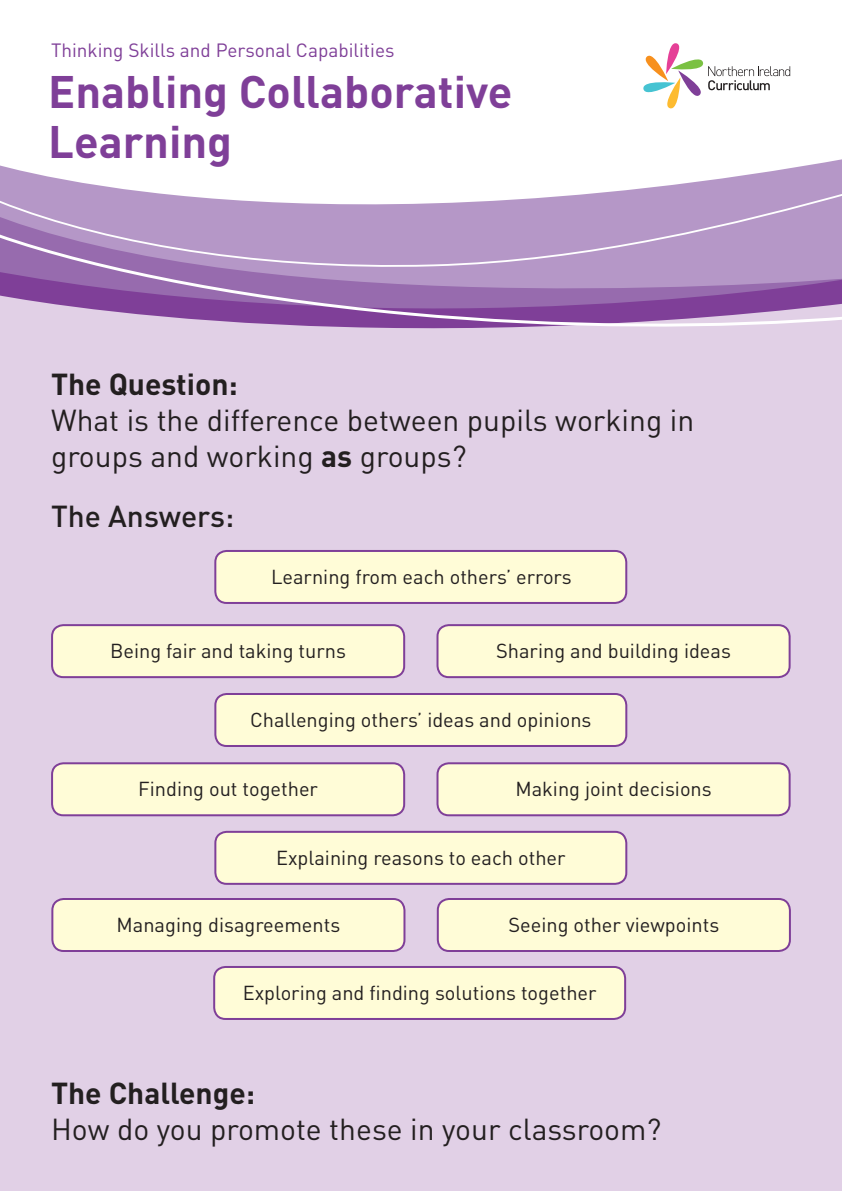
<style>
.page{position:relative;width:842px;height:1191px;background:#fff}
.page>*{position:absolute;margin:0;border:0;box-sizing:border-box;transform-origin:0 0}
.t1{font:700 45px/50px "DIN Pro";color:#7f3f98}
.t2{font:30px/36px "DIN Pro";color:#231f20}
.t3{font:700 30px "DIN Pro";color:#231f20}
.t4{font:500 30px "DIN Pro";color:#231f20}
.t5{font:20px "DIN Pro";color:#231f20}
.t6{font:19px "DIN Pro";color:#7f3f98}
.s1{font-weight:700}
</style>
<div class="page">
<div style="left:0;top:366px;width:842px;height:825px;background:#e1d0e6"></div>
<div style="left:0;top:353px;width:842px;height:13px;background:#e1d0e6"></div>
<div style="left:0;top:328px;width:842px;height:25px;background:#e1d0e6"></div>
<svg style="left:0;top:159px;width:842px;height:30px"></svg>
<svg style="left:0;top:189px;width:842px;height:36px"></svg>
<svg style="left:0;top:225px;width:842px;height:103px;background:#aa85bd"></svg>
<svg style="left:643px;top:43px;width:147px;height:65px"></svg>
<div style="left:215px;top:551px;width:411px;height:52px;background:#fffcd7;border-radius:11px"></div>
<div style="left:214px;top:550px;width:413px;height:54px;border:2px solid #7f3f98;border-radius:11px"></div>
<div style="left:52px;top:625px;width:352px;height:52px;background:#fffcd7;border-radius:11px"></div>
<div style="left:51px;top:624px;width:354px;height:54px;border:2px solid #7f3f98;border-radius:11px"></div>
<div style="left:215px;top:694px;width:411px;height:52px;background:#fffcd7;border-radius:11px"></div>
<div style="left:214px;top:693px;width:413px;height:54px;border:2px solid #7f3f98;border-radius:11px"></div>
<div style="left:52px;top:763px;width:352px;height:52px;background:#fffcd7;border-radius:11px"></div>
<div style="left:51px;top:762px;width:354px;height:54px;border:2px solid #7f3f98;border-radius:11px"></div>
<div style="left:215px;top:832px;width:411px;height:52px;background:#fffcd7;border-radius:11px"></div>
<div style="left:214px;top:831px;width:413px;height:54px;border:2px solid #7f3f98;border-radius:11px"></div>
<div style="left:52px;top:899px;width:352px;height:52px;background:#fffcd7;border-radius:11px"></div>
<div style="left:51px;top:898px;width:354px;height:54px;border:2px solid #7f3f98;border-radius:11px"></div>
<div style="left:214px;top:967px;width:411px;height:52px;background:#fffcd7;border-radius:11px"></div>
<div style="left:213px;top:966px;width:413px;height:54px;border:2px solid #7f3f98;border-radius:11px"></div>
<div style="left:438px;top:625px;width:352px;height:52px;background:#fffcd7;border-radius:11px"></div>
<div style="left:437px;top:624px;width:354px;height:54px;border:2px solid #7f3f98;border-radius:11px"></div>
<div style="left:438px;top:763px;width:352px;height:52px;background:#fffcd7;border-radius:11px"></div>
<div style="left:437px;top:762px;width:354px;height:54px;border:2px solid #7f3f98;border-radius:11px"></div>
<div style="left:438px;top:899px;width:352px;height:52px;background:#fffcd7;border-radius:11px"></div>
<div style="left:437px;top:898px;width:354px;height:54px;border:2px solid #7f3f98;border-radius:11px"></div>
<p class="t6" style="left:51px;top:44px;width:345px">Thinking Skills and Personal Capabilities</p>
<h1 class="t1" style="left:48px;top:72px;width:466px">Enabling Collaborative<br>Learning</h1>
<h2 class="t3" style="left:51px;top:374px;width:188px">The Question:</h2>
<h2 class="t2" style="left:51px;top:406px;width:645px">What is the difference between pupils working in groups and working <span class="s1">as</span> groups?</h2>
<h2 class="t4" style="left:51px;top:506px;width:185px">The Answers:</h2>
<p class="t5" style="left:271px;top:569px;width:302px">Learning from each others’ errors</p>
<p class="t5" style="left:110px;top:644px;width:237px">Being fair and taking turns</p>
<p class="t5" style="left:496px;top:644px;width:236px">Sharing and building ideas</p>
<p class="t5" style="left:250px;top:713px;width:343px">Challenging others’ ideas and opinions</p>
<p class="t5" style="left:138px;top:782px;width:181px">Finding out together</p>
<p class="t5" style="left:515px;top:782px;width:198px">Making joint decisions</p>
<p class="t5" style="left:276px;top:850px;width:291px">Explaining reasons to each other</p>
<p class="t5" style="left:117px;top:918px;width:225px">Managing disagreements</p>
<p class="t5" style="left:508px;top:918px;width:212px">Seeing other viewpoints</p>
<p class="t5" style="left:243px;top:985px;width:355px">Exploring and finding solutions together</p>
<h2 class="t3" style="left:51px;top:1082px;width:206px">The Challenge:</h2>
<h2 class="t2" style="left:51px;top:1115px;width:612px">How do you promote these in your classroom?</h2>
</div>
